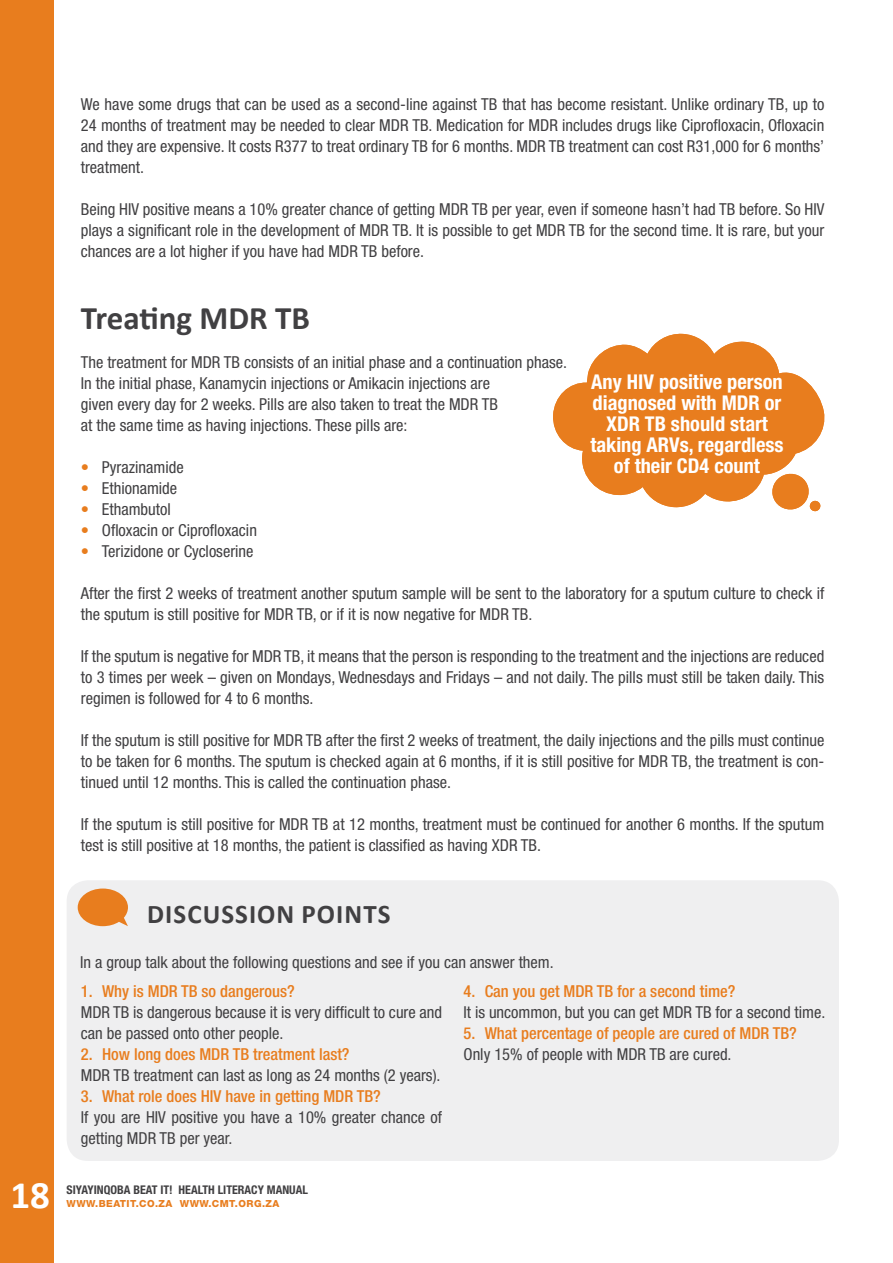
<style>
.page{position:relative;width:893px;height:1263px;background:#fff}
.page>*{position:absolute;margin:0;border:0;box-sizing:border-box;transform-origin:0 0}
.t1{font:700 39px "Calibri";color:#fff}
.t2{font:700 33px "Calibri";color:#414042}
.t3{font:700 27px "Calibri";letter-spacing:.04em;color:#414042}
.t4{font:700 condensed 20.4px/21px "Helvetica Neue";color:#fff;text-align:center}
.t5{font:condensed 16.5px/21px "Helvetica Neue";color:#414042}
.t6{font:500 condensed 16.5px "Helvetica Neue";color:#e87d1e}
.t7{font:700 condensed 12px "Helvetica Neue";color:#414042}
.t8{font:800 9.75px "Helvetica Neue";letter-spacing:.045em;color:#e87d1e}
.s1{font-weight:500;color:#e87d1e}
</style>
<div class="page">
<div style="left:0;top:0;width:54px;height:1263px;background:#e87d1e"></div>
<div style="left:67px;top:880px;width:772px;height:281px;background:#efeff0;border-radius:21px"></div>
<svg style="left:78px;top:888px;width:50px;height:38px"></svg>
<svg style="left:553px;top:333px;width:272px;height:175px;fill:#e87d1e"></svg>
<svg style="left:771px;top:472px;width:50px;height:40px"></svg>
<p class="t5" style="left:81px;top:93px;width:745px;text-align:justify">We have some drugs that can be used as a second-line against TB that has become resistant. Unlike ordinary TB, up to 24 months of treatment may be needed to clear MDR TB. Medication for MDR includes drugs like Ciprofloxacin, Ofloxacin and they are expensive. It costs R377 to treat ordinary TB for 6 months. MDR TB treatment can cost R31,000 for 6 months’ treatment.</p>
<p class="t5" style="left:81px;top:198px;width:745px;text-align:justify">Being HIV positive means a 10% greater chance of getting MDR TB per year, even if someone hasn’t had TB before. So HIV plays a significant role in the development of MDR TB. It is possible to get MDR TB for the second time. It is rare, but your chances are a lot higher if you have had MDR TB before.</p>
<h2 class="t2" style="left:81px;top:297px;width:231px">Treating MDR TB</h2>
<p class="t5" style="left:81px;top:351px;width:488px">The treatment for MDR TB consists of an initial phase and a continuation phase.<br>In the initial phase, Kanamycin injections or Amikacin injections are<br>given every day for 2 weeks. Pills are also taken to treat the MDR TB<br>at the same time as having injections. These pills are:</p>
<p class="t5" style="left:81px;top:456px;width:104px"><span class="s1">•</span> Pyrazinamide</p>
<p class="t5" style="left:81px;top:477px;width:98px"><span class="s1">•</span> Ethionamide</p>
<p class="t5" style="left:81px;top:498px;width:92px"><span class="s1">•</span> Ethambutol</p>
<p class="t5" style="left:81px;top:519px;width:178px"><span class="s1">•</span> Ofloxacin or Ciprofloxacin</p>
<p class="t5" style="left:81px;top:540px;width:174px"><span class="s1">•</span> Terizidone or Cycloserine</p>
<p class="t5" style="left:81px;top:582px;width:745px">After the first 2 weeks of treatment another sputum sample will be sent to the laboratory for a sputum culture to check if the sputum is still positive for MDR TB, or if it is now negative for MDR TB.</p>
<p class="t5" style="left:81px;top:645px;width:745px;text-align:justify">If the sputum is negative for MDR TB, it means that the person is responding to the treatment and the injections are reduced to 3 times per week – given on Mondays, Wednesdays and Fridays – and not daily. The pills must still be taken daily. This regimen is followed for 4 to 6 months.</p>
<p class="t5" style="left:81px;top:729px;width:745px;text-align:justify">If the sputum is still positive for MDR TB after the first 2 weeks of treatment, the daily injections and the pills must continue to be taken for 6 months. The sputum is checked again at 6 months, if it is still positive for MDR TB, the treatment is con&shy;tinued until 12 months. This is called the continuation phase.</p>
<p class="t5" style="left:81px;top:813px;width:745px">If the sputum is still positive for MDR TB at 12 months, treatment must be continued for another 6 months. If the sputum test is still positive at 18 months, the patient is classified as having XDR TB.</p>
<p class="t4" style="left:590px;top:371px;width:195px">Any HIV positive person diagnosed with MDR or<br>XDR TB should start taking ARVs, regardless of their CD4 count</p>
<h1 class="t1" style="left:11px;top:1171px;width:41px">18</h1>
<h3 class="t3" style="left:147px;top:897px;width:245px">DISCUSSION pOINTS</h3>
<p class="t5" style="left:80px;top:951px;width:475px">In a group talk about the following questions and see if you can answer them.</p>
<p class="t6" style="left:81px;top:981px;width:215px">1. Why is MDR TB so dangerous?</p>
<p class="t5" style="left:81px;top:1001px;width:363px">MDR TB is dangerous because it is very difficult to cure and can be passed onto other people.</p>
<p class="t6" style="left:81px;top:1044px;width:270px">2. How long does MDR TB treatment last?</p>
<p class="t5" style="left:81px;top:1064px;width:361px">MDR TB treatment can last as long as 24 months (2 years).</p>
<p class="t6" style="left:81px;top:1086px;width:301px">3. What role does HIV have in getting MDR TB?</p>
<p class="t5" style="left:81px;top:1106px;width:363px">If you are HIV positive you have a 10% greater chance of getting MDR TB per year.</p>
<p class="t7" style="left:67px;top:1182px;width:243px">SIYAYINQOBA BEAT IT! HEALTH LITERACY MANUAL</p>
<p class="t8" style="left:67px;top:1198px;width:214px">WWW.BEATIT.CO.ZA WWW.CMT.ORG.ZA</p>
<p class="t6" style="left:463px;top:981px;width:273px">4. Can you get MDR TB for a second time?</p>
<p class="t5" style="left:463px;top:1001px;width:363px">It is uncommon, but you can get MDR TB for a second time.</p>
<p class="t6" style="left:463px;top:1023px;width:335px">5. What percentage of people are cured of MDR TB?</p>
<p class="t5" style="left:463px;top:1043px;width:270px">Only 15% of people with MDR TB are cured.</p>
</div>
